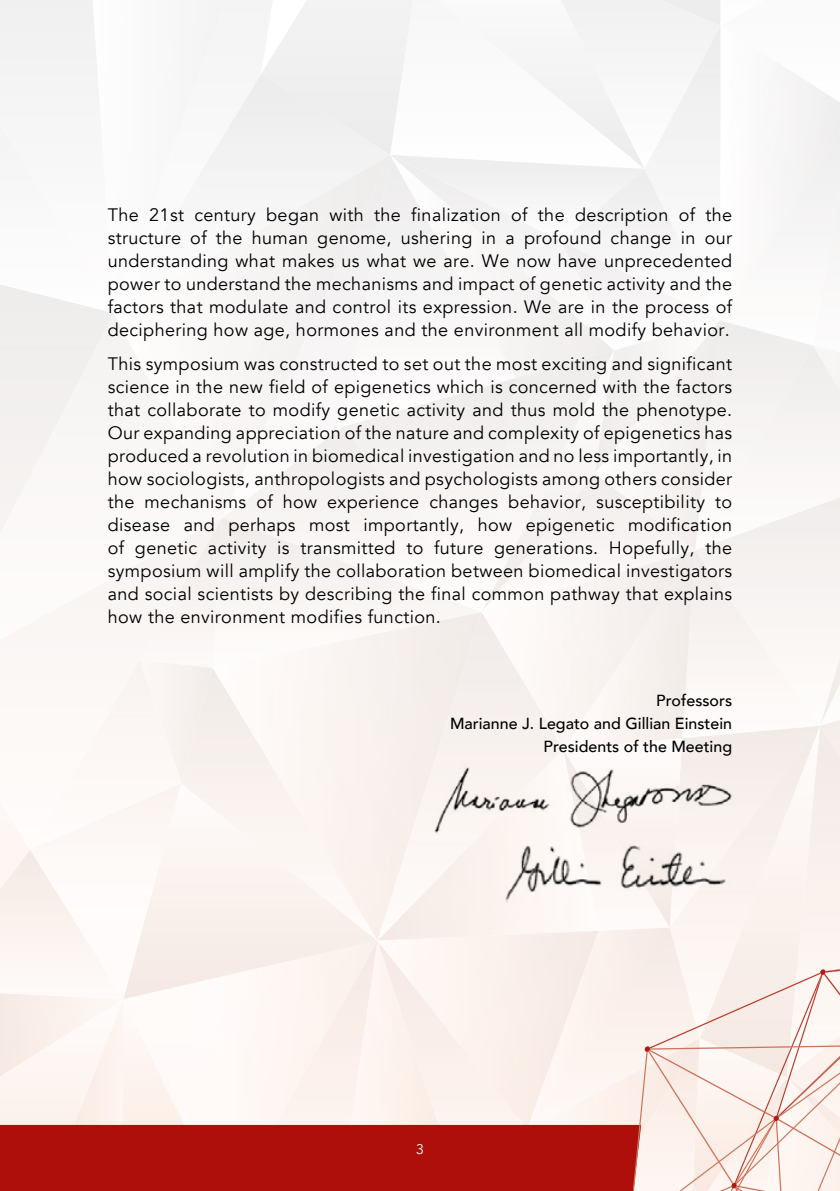
<style>
.page{position:relative;width:840px;height:1191px;background:#fff}
.page>*{position:absolute;margin:0;border:0;box-sizing:border-box;transform-origin:0 0}
.t1{font:18px/23px "Avenir";letter-spacing:.02em;color:#000;text-align:justify}
.t2{font:500 16px/23px "Avenir";color:#000;text-align:right}
.t3{font:14px "Avenir";color:#fff}
</style>
<div class="page">
<img style="left:598px;top:835px;width:71px;height:91px">
<div style="left:481px;top:473px;width:113px;height:77px;background:#f7f4f2"></div>
<div style="left:561px;top:169px;width:158px;height:72px;background:#f6f4f4"></div>
<div style="left:644px;top:0;width:76px;height:169px;background:#f3f3f3"></div>
<img style="left:416px;top:0;width:228px;height:169px">
<div style="left:561px;top:241px;width:158px;height:109px;background:#f8f7f6"></div>
<div style="left:594px;top:320px;width:125px;height:230px;background:#f6f3f2"></div>
<div style="left:812px;top:111px;width:27px;height:209px;background:#f5f4f4"></div>
<div style="left:226px;top:999px;width:112px;height:126px;background:#fef6f2"></div>
<div style="left:338px;top:999px;width:39px;height:126px;background:#fcf3ee"></div>
<img style="left:669px;top:927px;width:30px;height:28px">
<img style="left:181px;top:940px;width:196px;height:59px">
<div style="left:212px;top:667px;width:165px;height:273px;background:#fbf3f0"></div>
<div style="left:377px;top:930px;width:221px;height:195px;background:#fcf2ec"></div>
<img style="left:222px;top:612px;width:259px;height:55px">
<img style="left:114px;top:74px;width:276px;height:81px">
<div style="left:114px;top:155px;width:276px;height:360px;background:#f8f6f6"></div>
<div style="left:222px;top:426px;width:259px;height:186px;background:#f8f4f2"></div>
<div style="left:694px;top:346px;width:145px;height:204px;background:#f5f2f2"></div>
<div style="left:181px;top:667px;width:31px;height:115px;background:#f6f0ed"></div>
<div style="left:30px;top:660px;width:151px;height:189px;background:#fcf8f6"></div>
<img style="left:819px;top:557px;width:20px;height:168px">
<div style="left:0;top:1125px;width:629px;height:66px;background:#ae0f0a"></div>
<svg style="left:629px;top:955px;width:210px;height:236px"></svg>
<img style="left:426px;top:764px;width:325px;height:71px">
<img style="left:493px;top:840px;width:243px;height:70px">
<p class="t1" style="left:108px;top:203px;width:625px">The 21st century began with the finalization of the description of the structure of the human genome, ushering in a profound change in our understanding what makes us what we are. We now have unprecedented power to understand the mechanisms and impact of genetic activity and the factors that modulate and control its expression. We are in the process of deciphering how age, hormones and the environment all modify behavior.</p>
<p class="t1" style="left:108px;top:353px;width:625px">This symposium was constructed to set out the most exciting and significant science in the new field of epigenetics which is concerned with the factors that collaborate to modify genetic activity and thus mold the phenotype.<br>Our expanding appreciation of the nature and complexity of epigenetics has produced a revolution in biomedical investigation and no less importantly, in how sociologists, anthropologists and psychologists among others consider the mechanisms of how experience changes behavior, susceptibility to disease and perhaps most importantly, how epigenetic modification of genetic activity is transmitted to future generations. Hopefully, the symposium will amplify the collaboration between biomedical investigators and social scientists by describing the final common pathway that explains how the environment modifies function.</p>
<p class="t2" style="left:450px;top:688px;width:283px">Professors<br>Marianne J. Legato and Gillian Einstein<br>Presidents of the Meeting</p>
<p class="t3" style="left:416px;top:1141px;width:9px">3</p>
</div>
